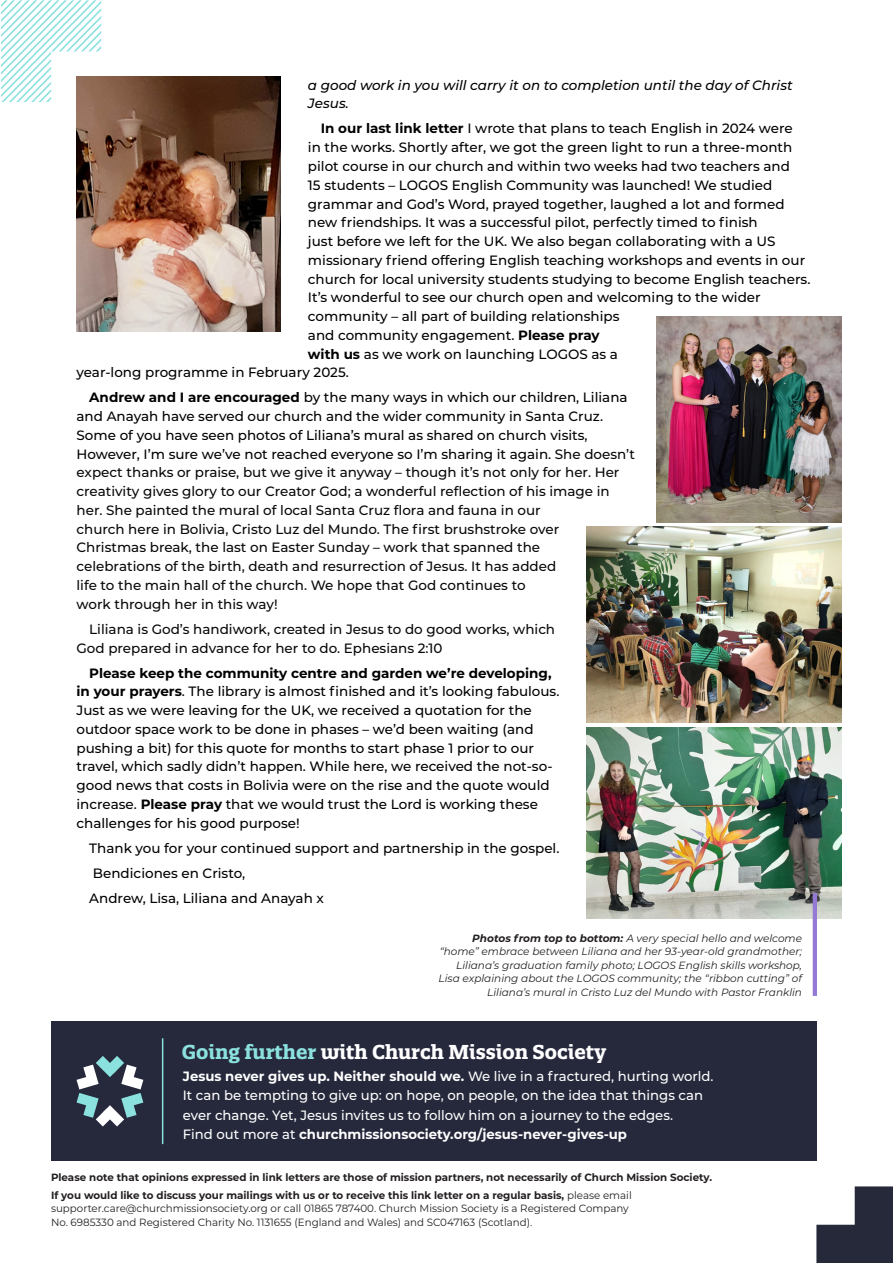
<style>
.page{position:relative;width:893px;height:1263px;background:#fff}
.page>*{position:absolute;margin:0;border:0;box-sizing:border-box;transform-origin:0 0}
.t1{font:700 19.5px "Quatro Slab";color:#fff}
.t2{font:500 13.5px/18.8px "Montserrat";color:#000}
.t3{font:500 13.5px/18.8px "Montserrat";color:#080809}
.t4{font:500 13.5px/19.5px "Montserrat";color:#fff}
.t5{font:italic 500 13.5px/18.8px "Montserrat";color:#000}
.t6{font:italic 10.5px/13.5px "Montserrat";color:#231f20;text-align:right}
.t7{font:700 10.5px/17.7px "Montserrat";color:#231f20}
.t8{font:10.5px/13.5px "Montserrat";color:#231f20}
.s1{font-weight:700}
.s2{font-weight:700;color:#000}
.s3{color:#000}
.s4{color:#8be1de}
.s5{font-weight:400}
</style>
<div class="page">
<svg style="left:1px;top:0;width:100px;height:102px"></svg>
<svg style="left:816px;top:1186px;width:77px;height:77px"></svg>
<img style="left:77px;top:77px;width:204px;height:255px">
<img style="left:657px;top:317px;width:185px;height:206px">
<img style="left:587px;top:527px;width:255px;height:196px">
<img style="left:587px;top:727px;width:255px;height:191px">
<hr style="left:813px;top:893px;width:4px;height:103px;background:#947ad5">
<div style="left:51px;top:1021px;width:765px;height:140px;background:#26293c"></div>
<svg style="left:77px;top:1056px;width:66px;height:70px"></svg>
<hr style="left:162px;top:1038px;width:1px;height:106px;background:#8be1de">
<p class="t5" style="left:308px;top:75px;width:486px">a good work in you will carry it on to completion until the day of Christ<br>Jesus.</p>
<p class="t2" style="left:321px;top:119px;width:473px"><span class="s1">In our last link letter</span> I wrote that plans to teach English in 2024 were</p>
<p class="t2" style="left:308px;top:138px;width:486px">in the works. Shortly after, we got the green light to run a three-month</p>
<p class="t2" style="left:308px;top:156px;width:483px">pilot course in our church and within two weeks had two teachers and</p>
<p class="t2" style="left:308px;top:175px;width:466px">15 students – LOGOS English Community was launched! We studied</p>
<p class="t2" style="left:308px;top:194px;width:478px">grammar and God’s Word, prayed together, laughed a lot and formed</p>
<p class="t2" style="left:308px;top:213px;width:451px">new friendships. It was a successful pilot, perfectly timed to finish</p>
<p class="t2" style="left:308px;top:231px;width:469px">just before we left for the UK. We also began collaborating with a US</p>
<p class="t2" style="left:308px;top:250px;width:499px">missionary friend offering English teaching workshops and events in our</p>
<p class="t2" style="left:308px;top:269px;width:504px">church for local university students studying to become English teachers.</p>
<p class="t2" style="left:308px;top:288px;width:454px">It’s wonderful to see our church open and welcoming to the wider</p>
<p class="t2" style="left:308px;top:306px;width:313px">community – all part of building relationships</p>
<p class="t2" style="left:308px;top:325px;width:293px">and community engagement. <span class="s1">Please pray</span></p>
<p class="t2" style="left:308px;top:344px;width:312px"><span class="s1">with us</span> as we work on launching LOGOS as a</p>
<p class="t2" style="left:77px;top:363px;width:274px">year-long programme in February 2025.</p>
<p class="t3" style="left:77px;top:388px;width:560px;text-indent:13px"><span class="s2">Andrew and I are encouraged</span> <span class="s3">by the many ways in which our children, Liliana and Anayah have served our church and the wider community in Santa Cruz.<br>Some of you have seen photos of Liliana’s mural as shared on church visits, However, I’m sure we’ve not reached everyone so I’m sharing it again.</span> She doesn’t expect thanks or praise, but we give it anyway – though it’s not only for her. Her creativity gives glory to our Creator God; a wonderful reflection of his image in her. She painted the mural of local Santa Cruz flora and fauna in our<br>church here in Bolivia, Cristo Luz del Mundo. The first brushstroke over<br>Christmas break, the last on Easter Sunday – work that spanned the<br>celebrations of the birth, death and resurrection of Jesus. It has added<br>life to the main hall of the church. We hope that God continues to<br>work through her in this way!</p>
<p class="t3" style="left:77px;top:619px;width:480px;text-indent:13px">Liliana is God’s handiwork, created in Jesus to do good works, which<br>God prepared in advance for her to do. Ephesians 2:10</p>
<p class="t2" style="left:77px;top:663px;width:484px;text-indent:13px"><span class="s1">Please keep the community centre and garden we’re developing, in your prayers</span>. The library is almost finished and it’s looking fabulous.<br>Just as we were leaving for the UK, we received a quotation for the outdoor space work to be done in phases – we’d been waiting (and pushing a bit) for this quote for months to start phase 1 prior to our travel, which sadly didn’t happen. While here, we received the not-so&shy;good news that costs in Bolivia were on the rise and the quote would increase. <span class="s1">Please pray</span> that we would trust the Lord is working these challenges for his good purpose!</p>
<p class="t2" style="left:89px;top:835px;width:472px;line-height:25px">Thank you for your continued support and partnership in the gospel.<br>Bendiciones en Cristo,<br>Andrew, Lisa, Liliana and Anayah x</p>
<p class="t6" style="left:439px;top:931px;width:365px"><span class="s1">Photos from top to bottom:</span> A very special hello and welcome “home” embrace between Liliana and her 93-year-old grandmother; Liliana’s graduation family photo; LOGOS English skills workshop, Lisa explaining about the LOGOS community; the “ribbon cutting” of Liliana’s mural in Cristo Luz del Mundo with Pastor Franklin</p>
<h1 class="t1" style="left:182px;top:1039px;width:426px"><span class="s4">Going further</span> with Church Mission Society</h1>
<p class="t4" style="left:183px;top:1066px;width:532px"><span class="s1">Jesus never gives up. Neither should we.</span> We live in a fractured, hurting world.<br>It can be tempting to give up: on hope, on people, on the idea that things can ever change. Yet, Jesus invites us to follow him on a journey to the edges.<br>Find out more at <span class="s1">churchmissionsociety.org/jesus-never-gives-up</span></p>
<p class="t7" style="left:51px;top:1168px;width:662px">Please note that opinions expressed in link letters are those of mission partners, not necessarily of Church Mission Society.<br>If you would like to discuss your mailings with us or to receive this link letter on a regular basis, <span class="s5">please email</span></p>
<p class="t8" style="left:51px;top:1201px;width:579px">supporter.care@churchmissionsociety.org or call 01865 787400. Church Mission Society is a Registered Company<br>No. 6985330 and Registered Charity No. 1131655 (England and Wales) and SC047163 (Scotland).</p>
</div>
